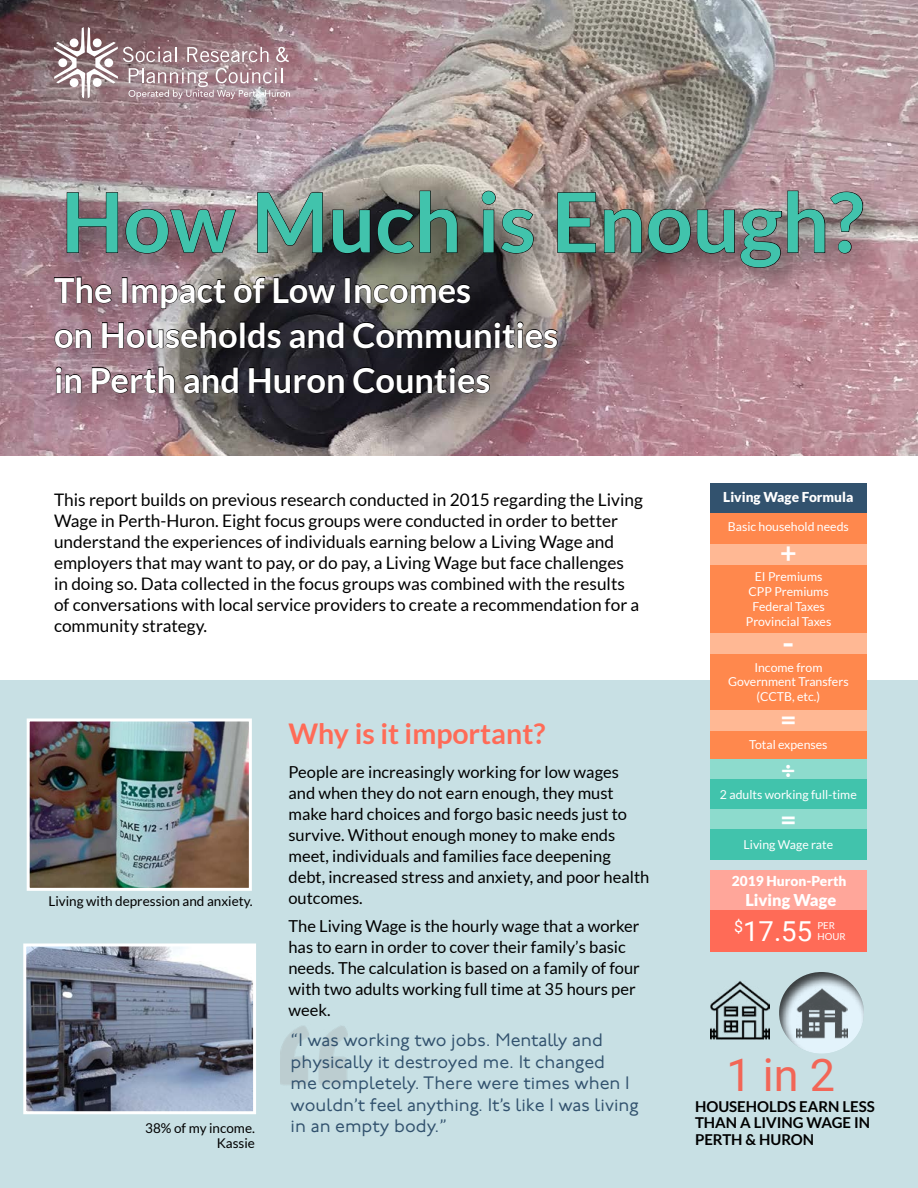
<style>
.page{position:relative;width:918px;height:1188px;background:#fff}
.page>*{position:absolute;margin:0;border:0;box-sizing:border-box;transform-origin:0 0}
.t1{font:700 82.5px "Lato";color:#41c3ac}
.t2{font:45px "Roboto";color:#f26657}
.t3{font:700 34.5px/45px "Lato";color:#fff}
.t4{font:700 34.2px "Lato";color:#fff}
.t5{font:700 28.65px "Lato";color:#fff}
.t6{font:700 28.5px "Lato";color:#ff6b57}
.t7{font:27.45px "Roboto";color:#fff}
.t8{font:700 24.6px "Lato";color:#fff}
.t9{font:18px/21.6px "P22 Underground";color:#32526e}
.t10{font:17.25px/21px "Lato";color:#000}
.t11{font:16.5px/21px "Lato";color:#000}
.t12{font:900 16.35px "Lato";color:#fff}
.t13{font:700 15px/16.5px "Lato";color:#000}
.t14{font:900 13.8px "Lato";color:#fff}
.t15{font:900 13.65px "Lato";color:#fff}
.t16{font:13.5px/15px "Lato";color:#000;text-align:right}
.t17{font:12.3px/14.7px "Lato";color:#fff;text-align:center}
.t18{font:9.6px/11.6px "Lato";color:#fff}
</style>
<div class="page">
<img style="left:0;top:0;width:918px;height:455px">
<div style="left:55px;top:181px;width:840px;height:119px;background:#000;opacity:.5"></div>
<svg style="left:67px;top:192px;width:51px;height:61px;background:#80686f"></svg>
<svg style="left:126px;top:209px;width:110px;height:44px;background:#795e67"></svg>
<svg style="left:257px;top:192px;width:66px;height:61px;background:#847f7b"></svg>
<svg style="left:333px;top:210px;width:37px;height:43px;background:#2c2a2c"></svg>
<svg style="left:378px;top:209px;width:36px;height:44px;background:#2d2e2c"></svg>
<svg style="left:420px;top:191px;width:37px;height:62px;background:#606154"></svg>
<svg style="left:482px;top:191px;width:51px;height:62px;background:#857f79"></svg>
<svg style="left:558px;top:192px;width:38px;height:61px;background:#716360"></svg>
<svg style="left:604px;top:209px;width:38px;height:44px;background:#746661"></svg>
<svg style="left:648px;top:209px;width:43px;height:44px;background:#5f5150"></svg>
<svg style="left:697px;top:210px;width:38px;height:43px;background:#78686a"></svg>
<svg style="left:741px;top:209px;width:41px;height:59px;background:#79686b"></svg>
<svg style="left:788px;top:191px;width:75px;height:62px;background:#928284"></svg>
<div style="left:44px;top:266px;width:545px;height:159px;background:#000;opacity:.5"></div>
<svg style="left:54px;top:276px;width:58px;height:27px;background:#7a5963"></svg>
<div style="left:122px;top:277px;width:5px;height:26px;border:1px solid #000"></div>
<svg style="left:132px;top:273px;width:95px;height:36px;background:#7c6d72"></svg>
<svg style="left:234px;top:277px;width:31px;height:33px"></svg>
<svg style="left:273px;top:277px;width:63px;height:26px;background:#24232a"></svg>
<div style="left:345px;top:277px;width:5px;height:26px;border:1px solid #000"></div>
<svg style="left:355px;top:284px;width:116px;height:20px;background:#4a4a43"></svg>
<svg style="left:54px;top:329px;width:38px;height:19px"></svg>
<svg style="left:102px;top:321px;width:135px;height:28px;background:#695d61"></svg>
<div style="left:240px;top:322px;width:5px;height:26px;border:1px solid #000"></div>
<svg style="left:248px;top:321px;width:34px;height:28px"></svg>
<svg style="left:289px;top:321px;width:55px;height:28px;background:#211f27"></svg>
<svg style="left:353px;top:318px;width:205px;height:31px;background:#393639"></svg>
<svg style="left:55px;top:366px;width:27px;height:27px"></svg>
<svg style="left:92px;top:363px;width:83px;height:31px;background:#846c74"></svg>
<svg style="left:184px;top:366px;width:54px;height:28px;background:#393738"></svg>
<svg style="left:249px;top:366px;width:96px;height:28px;background:#1f1e25"></svg>
<svg style="left:353px;top:363px;width:137px;height:31px;background:#2b292d"></svg>
<div style="left:0;top:680px;width:918px;height:508px;background:#c8e0e4"></div>
<div style="left:765px;top:961px;width:111px;height:93px;background:#000;opacity:.75"></div>
<img style="left:797px;top:988px;width:50px;height:50px">
<img style="left:711px;top:981px;width:59px;height:59px">
<div style="left:710px;top:484px;width:156px;height:30px;background:#32526e"></div>
<div style="left:710px;top:514px;width:156px;height:30px;background:#ff884d"></div>
<div style="left:710px;top:565px;width:156px;height:69px;background:#ff884d"></div>
<div style="left:710px;top:654px;width:156px;height:57px;background:#ff884d"></div>
<div style="left:710px;top:730px;width:156px;height:30px;background:#ff884d"></div>
<div style="left:710px;top:760px;width:156px;height:20px;background:#8ddbcd"></div>
<div style="left:710px;top:780px;width:156px;height:30px;background:#41c3ac"></div>
<div style="left:710px;top:810px;width:156px;height:20px;background:#8ddbcd"></div>
<div style="left:710px;top:830px;width:156px;height:30px;background:#41c3ac"></div>
<div style="left:710px;top:710px;width:156px;height:20px;background:#ffb894"></div>
<div style="left:710px;top:634px;width:156px;height:20px;background:#ffb894"></div>
<div style="left:710px;top:544px;width:156px;height:20px;background:#ffb894"></div>
<div style="left:710px;top:871px;width:156px;height:81px;background:#ff6b57"></div>
<div style="left:710px;top:871px;width:157px;height:39px;background:#ffa69a"></div>
<img style="left:31px;top:722px;width:217px;height:165px">
<div style="left:27px;top:718px;width:225px;height:173px;border:3px solid #fff"></div>
<img style="left:27px;top:948px;width:225px;height:162px">
<div style="left:23px;top:944px;width:233px;height:170px;border:3px solid #fff"></div>
<svg style="left:54px;top:27px;width:236px;height:72px;background:#a48b90"></svg>
<h1 class="t1" style="left:61px;top:175px;width:804px">How Much is Enough?</h1>
<h3 class="t3" style="left:54px;top:267px;width:506px">The Impact of Low Incomes<br>on Households and Communities in Perth and Huron Counties</h3>
<p class="t10" style="left:54px;top:490px;width:590px">This report builds on previous research conducted in 2015 regarding the Living Wage in Perth-Huron. Eight focus groups were conducted in order to better understand the experiences of individuals earning below a Living Wage and employers that may want to pay, or do pay, a Living Wage but face challenges<br>in doing so. Data collected in the focus groups was combined with the results of conversations with local service providers to create a recommendation for a community strategy.</p>
<p class="t16" style="left:49px;top:893px;width:206px">Living with depression and anxiety.</p>
<p class="t16" style="left:145px;top:1120px;width:111px">38% of my income.<br>Kassie</p>
<h3 class="t6" style="left:288px;top:717px;width:258px">Why is it important?</h3>
<p class="t11" style="left:288px;top:762px;width:362px">People are increasingly working for low wages and when they do not earn enough, they must make hard choices and forgo basic needs just to survive. Without enough money to make ends meet, individuals and families face deepening debt, increased stress and anxiety, and poor health outcomes.</p>
<p class="t11" style="left:288px;top:915px;width:353px">The Living Wage is the hourly wage that a worker has to earn in order to cover their family’s basic needs. The calculation is based on a family of four with two adults working full time at 35 hours per week.</p>
<p class="t9" style="left:291px;top:1030px;width:349px">“I was working two jobs. Mentally and physically it destroyed me. It changed<br>me completely. There were times when I wouldn’t feel anything. It’s like I was living in an empty body.”</p>
<p class="t15" style="left:723px;top:489px;width:132px">Living Wage Formula</p>
<p class="t17" style="left:728px;top:519px;width:122px">Basic household needs</p>
<h3 class="t5" style="left:780px;top:536px;width:18px">+</h3>
<p class="t17" style="left:746px;top:569px;width:87px">EI Premiums<br>CPP Premiums<br>Federal Taxes<br>Provincial Taxes</p>
<p class="t17" style="left:728px;top:660px;width:122px">Income from<br>Government Transfers (CCTB, etc.)</p>
<p class="t17" style="left:749px;top:737px;width:80px">Total expenses</p>
<h3 class="t8" style="left:781px;top:756px;width:16px">÷</h3>
<p class="t17" style="left:720px;top:787px;width:138px">2 adults working full-time</p>
<h3 class="t5" style="left:780px;top:803px;width:18px">=</h3>
<p class="t17" style="left:744px;top:837px;width:91px">Living Wage rate</p>
<h3 class="t4" style="left:782px;top:623px;width:14px">-</h3>
<h3 class="t5" style="left:780px;top:703px;width:18px">=</h3>
<p class="t14" style="left:732px;top:873px;width:116px">2019 Huron-Perth</p>
<p class="t12" style="left:745px;top:890px;width:92px">Living Wage</p>
<h3 class="t7" style="left:734px;top:912px;width:79px"><sup>$</sup>17.55</h3>
<p class="t18" style="left:817px;top:919px;width:30px">PER<br>HOUR</p>
<h2 class="t2" style="left:727px;top:1043px;width:110px">1 in 2</h2>
<p class="t13" style="left:695px;top:1098px;width:181px">HOUSEHOLDS EARN LESS<br>THAN A LIVING WAGE IN<br>PERTH &amp; HURON</p>
</div>
